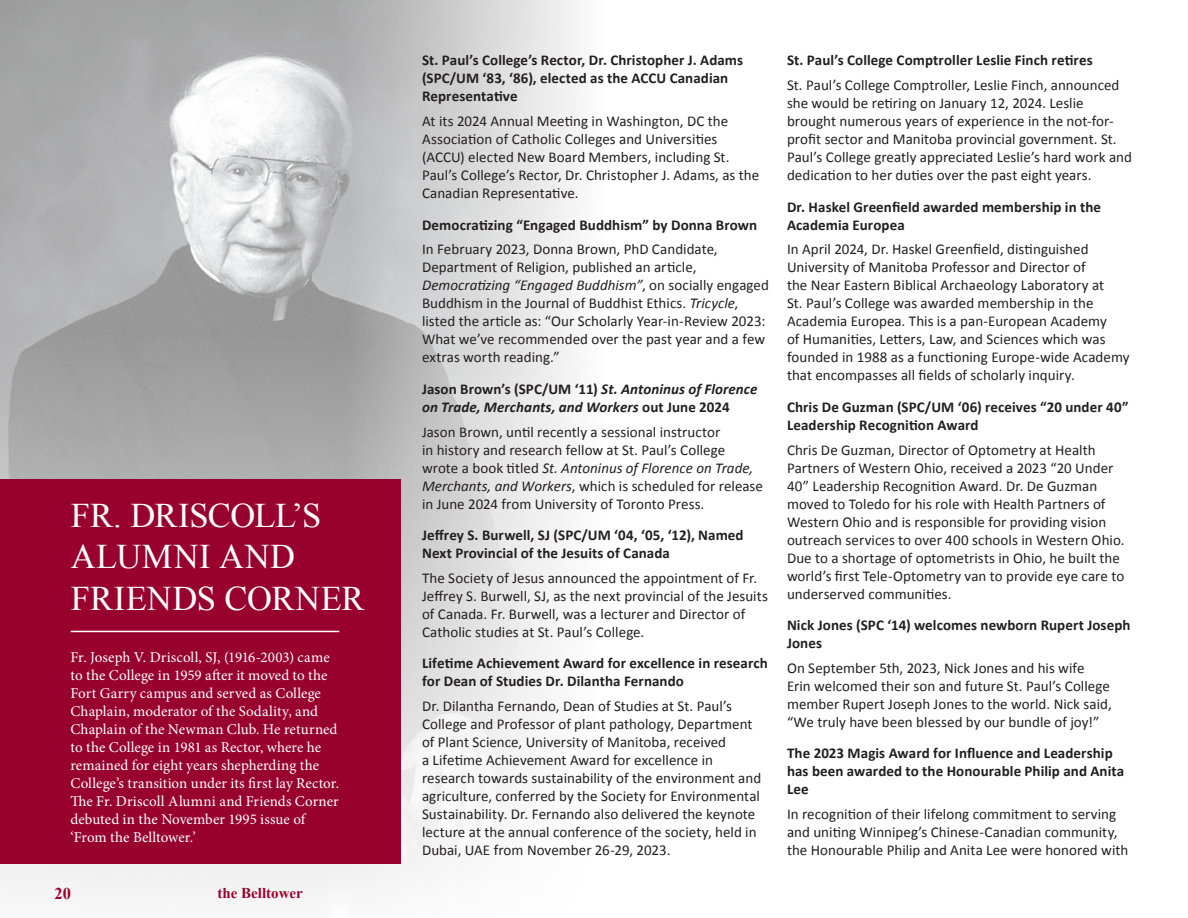
<style>
.page{position:relative;width:1188px;height:918px;background:#fff}
.page>*{position:absolute;margin:0;border:0;box-sizing:border-box;transform-origin:0 0}
.Section_Title{font:34.5px/41.4px "Times New Roman";color:#fff}
.t1{font:700 16.5px "Times New Roman";color:#98012d}
.Body{font:15px/18px "Calibri";color:#231f20}
.Body-2{font:700 15px/18px "Calibri";letter-spacing:.005em;color:#231f20}
.t2{font:15px/18px "Minion Pro";color:#fff}
.Body-3{font:italic 700 15px/18px "Calibri";letter-spacing:.005em;color:#231f20}
.t3{font:700 15px "Times New Roman";color:#98012d}
.s1{font-style:italic}
.s2{font-style:normal}
</style>
<div class="page">
<img style="left:0;top:0;width:578px;height:894px">
<div style="left:0;top:480px;width:400px;height:384px;background:#98012d"></div>
<hr style="left:71px;top:631px;width:268px;height:1px;background:#fff">
<p class="Section_Title" style="left:71px;top:494px;width:295px">FR. DRISCOLL’S<br>ALUMNI AND<br>FRIENDS CORNER</p>
<p class="t2" style="left:71px;top:648px;width:270px">Fr. Joseph V. Driscoll, SJ, (1916-2003) came to the College in 1959 after it moved to the Fort Garry campus and served as College Chaplain, moderator of the Sodality, and Chaplain of the Newman Club. He returned to the College in 1981 as Rector, where he remained for eight years shepherding the College’s transition under its first lay Rector.<br>The Fr. Driscoll Alumni and Friends Corner debuted in the November 1995 issue of ‘From the Belltower.’</p>
<p class="t1" style="left:55px;top:882px;width:18px">20</p>
<p class="t3" style="left:218px;top:883px;width:87px">the Belltower</p>
<p class="Body-2" style="left:422px;top:51px;width:323px">St. Paul’s College’s Rector, Dr. Christopher J. Adams (SPC/UM ‘83, ‘86), elected as the ACCU Canadian<br>Representative</p>
<p class="Body" style="left:422px;top:112px;width:339px">At its 2024 Annual Meeting in Washington, DC the Association of Catholic Colleges and Universities (ACCU) elected New Board Members, including St.<br>Paul’s College’s Rector, Dr. Christopher J. Adams, as the Canadian Representative.</p>
<p class="Body-2" style="left:422px;top:215px;width:337px">Democratizing “Engaged Buddhism” by Donna Brown</p>
<p class="Body" style="left:422px;top:240px;width:348px">In February 2023, Donna Brown, PhD Candidate, Department of Religion, published an article, <span class="s1">Democratizing “Engaged Buddhism”</span>, on socially engaged Buddhism in the Journal of Buddhist Ethics. <span class="s1">Tricycle</span>, listed the article as: “Our Scholarly Year-in-Review 2023:<br>What we’ve recommended over the past year and a few extras worth reading.”</p>
<p class="Body-3" style="left:422px;top:379px;width:337px"><span class="s2">Jason Brown’s (SPC/UM ‘11)</span> St. Antoninus of Florence on Trade, Merchants, and Workers <span class="s2">out June 2024</span></p>
<p class="Body" style="left:422px;top:422px;width:343px">Jason Brown, until recently a sessional instructor<br>in history and research fellow at St. Paul’s College wrote a book titled <span class="s1">St. Antoninus of Florence on Trade, Merchants, and Workers</span>, which is scheduled for release in June 2024 from University of Toronto Press.</p>
<p class="Body-2" style="left:422px;top:526px;width:323px">Jeffrey S. Burwell, SJ (SPC/UM ‘04, ‘05, ‘12), Named<br>Next Provincial of the Jesuits of Canada</p>
<p class="Body" style="left:422px;top:568px;width:347px">The Society of Jesus announced the appointment of Fr.<br>Jeffrey S. Burwell, SJ, as the next provincial of the Jesuits of Canada. Fr. Burwell, was a lecturer and Director of Catholic studies at St. Paul’s College.</p>
<p class="Body-2" style="left:422px;top:654px;width:347px">Lifetime Achievement Award for excellence in research for Dean of Studies Dr. Dilantha Fernando</p>
<p class="Body" style="left:422px;top:697px;width:341px">Dr. Dilantha Fernando, Dean of Studies at St. Paul’s College and Professor of plant pathology, Department of Plant Science, University of Manitoba, received<br>a Lifetime Achievement Award for excellence in research towards sustainability of the environment and agriculture, conferred by the Society for Environmental Sustainability. Dr. Fernando also delivered the keynote lecture at the annual conference of the society, held in Dubai, UAE from November 26-29, 2023.</p>
<p class="Body-2" style="left:787px;top:51px;width:307px">St. Paul’s College Comptroller Leslie Finch retires</p>
<p class="Body" style="left:787px;top:76px;width:347px">St. Paul’s College Comptroller, Leslie Finch, announced she would be retiring on January 12, 2024. Leslie brought numerous years of experience in the not-for&shy;profit sector and Manitoba provincial government. St.<br>Paul’s College greatly appreciated Leslie’s hard work and dedication to her duties over the past eight years.</p>
<p class="Body-2" style="left:787px;top:197px;width:316px">Dr. Haskel Greenfield awarded membership in the<br>Academia Europea</p>
<p class="Body" style="left:787px;top:240px;width:344px">In April 2024, Dr. Haskel Greenfield, distinguished University of Manitoba Professor and Director of<br>the Near Eastern Biblical Archaeology Laboratory at<br>St. Paul’s College was awarded membership in the Academia Europea. This is a pan-European Academy<br>of Humanities, Letters, Law, and Sciences which was founded in 1988 as a functioning Europe-wide Academy that encompasses all fields of scholarly inquiry.</p>
<p class="Body-2" style="left:787px;top:397px;width:343px">Chris De Guzman (SPC/UM ‘06) receives “20 under 40”<br>Leadership Recognition Award</p>
<p class="Body" style="left:787px;top:440px;width:339px">Chris De Guzman, Director of Optometry at Health Partners of Western Ohio, received a 2023 “20 Under 40” Leadership Recognition Award. Dr. De Guzman moved to Toledo for his role with Health Partners of Western Ohio and is responsible for providing vision outreach services to over 400 schools in Western Ohio.<br>Due to a shortage of optometrists in Ohio, he built the world’s first Tele-Optometry van to provide eye care to underserved communities.</p>
<p class="Body-2" style="left:787px;top:616px;width:345px">Nick Jones (SPC ‘14) welcomes newborn Rupert Joseph<br>Jones</p>
<p class="Body" style="left:787px;top:658px;width:326px">On September 5th, 2023, Nick Jones and his wife Erin welcomed their son and future St. Paul’s College member Rupert Joseph Jones to the world. Nick said, “We truly have been blessed by our bundle of joy!”</p>
<p class="Body-2" style="left:787px;top:744px;width:339px">The 2023 Magis Award for Influence and Leadership has been awarded to the Honourable Philip and Anita<br>Lee</p>
<p class="Body" style="left:787px;top:805px;width:343px">In recognition of their lifelong commitment to serving and uniting Winnipeg’s Chinese-Canadian community, the Honourable Philip and Anita Lee were honored with</p>
</div>
